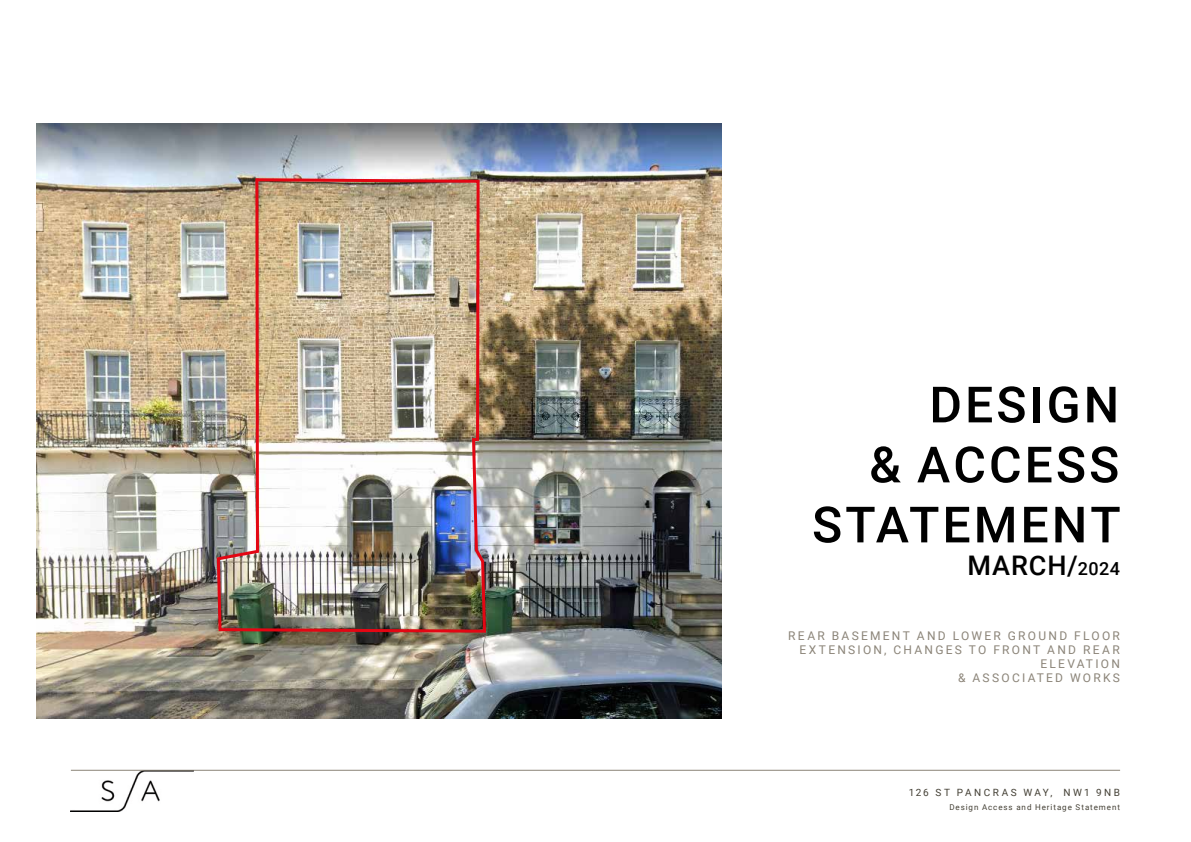
<style>
.page{position:relative;width:1191px;height:842px;background:#fff}
.page>*{position:absolute;margin:0;border:0;box-sizing:border-box;transform-origin:0 0}
.t1{font:500 50px/60px "Roboto";letter-spacing:.06em;color:#000;text-align:right}
.t2{font:500 27px "Roboto";letter-spacing:.035em;color:#000}
.t3{font:12px/14px "Roboto";letter-spacing:.185em;color:#8b8478;text-align:right}
.t4{font:10px "Roboto";letter-spacing:.245em;color:#433f34}
.t5{font:8px "Roboto";letter-spacing:.115em;color:#433f34}
.s1{font-size:18px}
</style>
<div class="page">
<img style="left:71px;top:771px;width:122px;height:41px">
<img style="left:36px;top:124px;width:685px;height:594px">
<img style="left:215px;top:177px;width:272px;height:457px">
<hr style="left:71px;top:770px;width:1049px;height:1px;background:#8b8478">
<h1 class="t1" style="left:812px;top:373px;width:310px">DESIGN<br>&amp; ACCESS<br>STATEMENT</h1>
<h2 class="t2" style="left:967px;top:546px;width:154px">MARCH/<span class="s1">2024</span></h2>
<p class="t3" style="left:788px;top:628px;width:333px">REAR BASEMENT AND LOWER GROUND FLOOR<br>EXTENSION, CHANGES TO FRONT AND REAR<br>ELEVATION<br>&amp; ASSOCIATED WORKS</p>
<p class="t4" style="left:908px;top:786px;width:213px">126 ST PANCRAS WAY, NW1 9NB</p>
<p class="t5" style="left:949px;top:801px;width:172px">Design Access and Heritage Statement</p>
</div>
